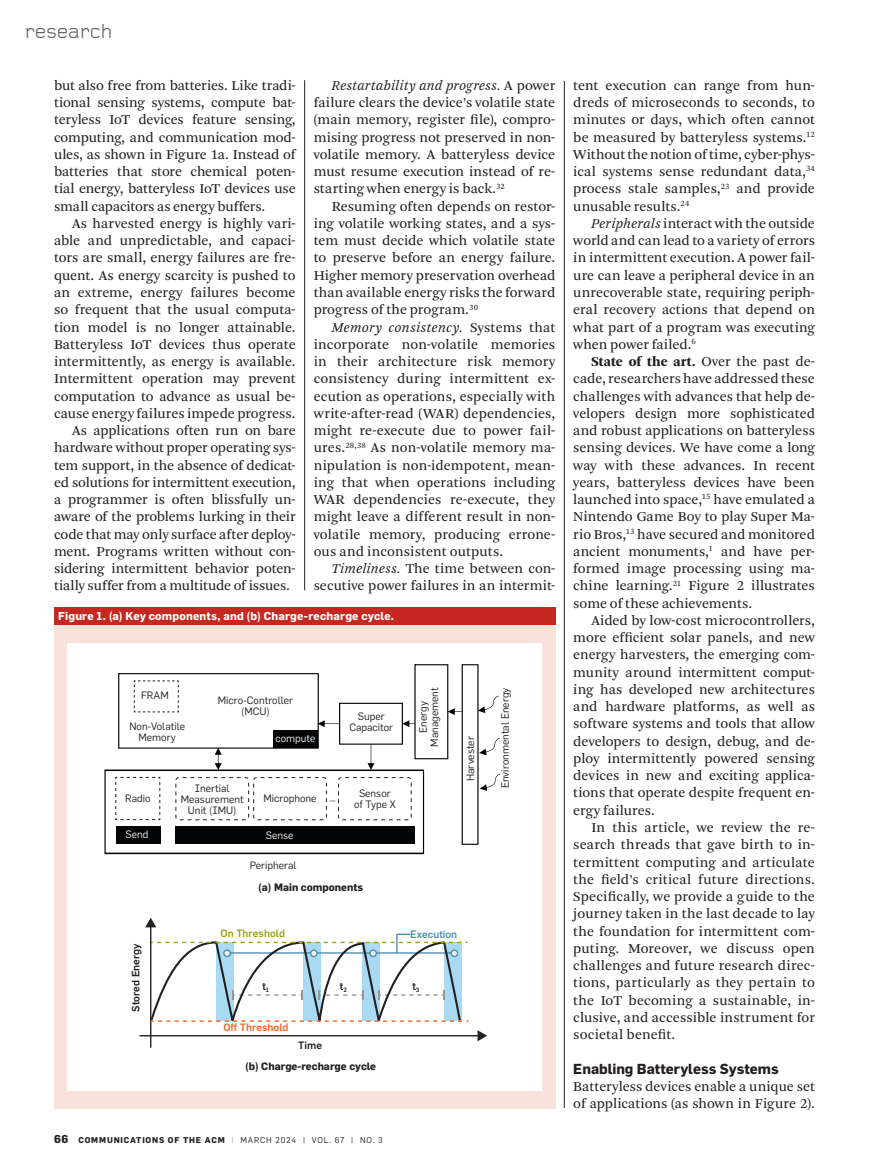
<style>
.page{position:relative;width:878px;height:1175px;background:#fff}
.page>*{position:absolute;margin:0;border:0;box-sizing:border-box;transform-origin:0 0}
.t1{font:21px "Foundry Gridnik";letter-spacing:-.015em;color:#636466}
.Text_justified_indent{font:14.25px/17.2px "Arnhem Blond";color:#231f20;text-align:justify}
.Text_justified_no_indent{font:14.25px/17.2px "Arnhem Blond";letter-spacing:.01em;color:#231f20}
.Text_subhead{font:700 14.25px "Flama";color:#231f20}
.Figure_Table_Title{font:700 11.25px "Flama";letter-spacing:.015em;color:#fff}
.t2{font:10.5px/11.1px "Flama";color:#231f20;text-align:center}
.t3{font:700 10.5px/22.4px "Flama";color:#231f20}
.t4{font:500 10.5px "Flama";color:#231f20}
.t5{font:10.5px "Flama";color:#f2f2f3}
.t6{font:500 10.5px "Flama";color:#f26522}
.t7{font:500 10.5px "Flama";color:#98a118}
.t8{font:500 10.5px "Flama";color:#5090b3}
.t9{font:700 8.25px "Flama";letter-spacing:.1em;color:#231f20}
.s1{font-style:italic}
.s2{font-weight:400}
.s3{font-size:11.25px}
.s4{font-weight:400;color:#949698}
.s5{font-family:"Arnhem";font-weight:900}
</style>
<div class="page">
<hr style="left:564px;top:81px;width:1px;height:1027px;background:#231f20">
<div style="left:54px;top:625px;width:501px;height:483px;background:#f7e3d9"></div>
<div style="left:54px;top:607px;width:501px;height:18px;background:#c52820"></div>
<div style="left:68px;top:643px;width:474px;height:447px;background:#fff"></div>
<svg style="left:151px;top:933px;width:317px;height:95px"></svg>
<hr style="left:139px;top:1035px;width:340px;height:1px;background:#231f20">
<svg style="left:477px;top:1030px;width:10px;height:11px"></svg>
<hr style="left:150px;top:925px;width:1px;height:122px;background:#231f20">
<svg style="left:145px;top:918px;width:11px;height:9px"></svg>
<svg style="left:104px;top:664px;width:396px;height:190px"></svg>
<div style="left:175px;top:777px;width:74px;height:43px;border:1px dashed #231f20;border-radius:3px"></div>
<div style="left:253px;top:777px;width:74px;height:43px;border:1px dashed #231f20;border-radius:3px"></div>
<div style="left:338px;top:777px;width:73px;height:43px;border:1px dashed #231f20;border-radius:3px"></div>
<hr style="left:304px;top:80px;width:1px;height:510px;background:#231f20">
<h1 class="t1" style="left:25px;top:19px;width:89px">research</h1>
<p class="Text_justified_indent" style="left:54px;top:77px;width:244px">but also free from batteries. Like tradi&shy;tional sensing systems, compute bat&shy;teryless IoT devices feature sensing, computing, and communication mod&shy;ules, as shown in Figure 1a. Instead of batteries that store chemical poten&shy;tial energy, batteryless IoT devices use small capacitors as energy buffers.</p>
<p class="Text_justified_indent" style="left:54px;top:215px;width:243px;text-indent:18px">As harvested energy is highly vari&shy;able and unpredictable, and capaci&shy;tors are small, energy failures are fre&shy;quent. As energy scarcity is pushed to an extreme, energy failures become so frequent that the usual computa&shy;tion model is no longer attainable.<br>Batteryless IoT devices thus operate intermittently, as energy is available.<br>Intermittent operation may prevent computation to advance as usual be&shy;cause energy failures impede progress.</p>
<p class="Text_justified_indent" style="left:54px;top:422px;width:243px;text-indent:18px">As applications often run on bare hardware without proper operating sys&shy;tem support, in the absence of dedicat&shy;ed solutions for intermittent execution, a programmer is often blissfully un&shy;aware of the problems lurking in their code that may only surface after deploy&shy;ment. Programs written without con&shy;sidering intermittent behavior poten&shy;tially suffer from a multitude of issues.</p>
<p class="Text_justified_indent" style="left:314px;top:77px;width:243px;text-indent:18px"><span class="s1">Restartability and progress.</span> A power failure clears the device’s volatile state (main memory, register file), compro&shy;mising progress not preserved in non&shy;volatile memory. A batteryless device must resume execution instead of re&shy;starting when energy is back.<sup>32</sup></p>
<p class="Text_justified_indent" style="left:314px;top:198px;width:243px;text-indent:18px">Resuming often depends on restor&shy;ing volatile working states, and a sys&shy;tem must decide which volatile state to preserve before an energy failure.<br>Higher memory preservation overhead than available energy risks the forward progress of the program.<sup>30</sup></p>
<p class="Text_justified_indent" style="left:314px;top:318px;width:244px;text-indent:18px"><span class="s1">Memory consistency.</span> Systems that incorporate non-volatile memories in their architecture risk memory consistency during intermittent ex&shy;ecution as operations, especially with write-after-read (WAR) dependencies, might re-execute due to power fail&shy;ures.<sup>28,38</sup> As non-volatile memory ma&shy;nipulation is non-idempotent, mean&shy;ing that when operations including WAR dependencies re-execute, they might leave a different result in non&shy;volatile memory, producing errone&shy;ous and inconsistent outputs.</p>
<p class="Text_justified_indent" style="left:314px;top:560px;width:243px;text-align:right"><span class="s1">Timeliness.</span> The time between con&shy;secutive power failures in an intermit-</p>
<p class="Figure_Table_Title" style="left:58px;top:609px;width:337px">Figure 1. (a) Key components, and (b) Charge-recharge cycle.</p>
<p class="t2" style="left:141px;top:689px;width:29px">FRAM</p>
<p class="t2" style="left:129px;top:720px;width:57px">Non-Volatile<br>Memory</p>
<p class="t2" style="left:218px;top:694px;width:77px">Micro-Controller (MCU)</p>
<p class="t5" style="left:275px;top:732px;width:41px">compute</p>
<p class="t2" style="left:349px;top:710px;width:45px">Super<br>Capacitor</p>
<p class="t2" style="left:125px;top:792px;width:27px">Radio</p>
<p class="t2" style="left:181px;top:782px;width:64px">Inertial<br>Measurement<br>Unit (IMU)</p>
<p class="t2" style="left:263px;top:792px;width:54px">Microphone</p>
<p class="t2" style="left:330px;top:791px;width:7px">_</p>
<p class="t2" style="left:354px;top:787px;width:43px">Sensor of Type X</p>
<p class="t5" style="left:126px;top:827px;width:24px">Send</p>
<p class="t5" style="left:266px;top:828px;width:29px">Sense</p>
<p class="t3" style="left:258px;top:853px;width:106px;text-indent:-9px"><span class="s2">Peripheral<br></span>(a) Main components</p>
<p class="t2" style="left:417px;top:747px;width:61px;rotate:-90deg">Energy<br>Management</p>
<p class="t2" style="left:464px;top:781px;width:46px;rotate:-90deg">Harvester</p>
<p class="t4" style="left:129px;top:1011px;width:70px;rotate:-90deg">Stored Energy</p>
<p class="t7" style="left:220px;top:927px;width:66px">On Threshold</p>
<p class="t8" style="left:410px;top:928px;width:49px">Execution</p>
<p class="t4" style="left:262px;top:979px;width:8px">t<sub>1</sub></p>
<p class="t4" style="left:340px;top:979px;width:8px">t<sub>2</sub></p>
<p class="t4" style="left:412px;top:979px;width:9px">t<sub>3</sub></p>
<p class="t6" style="left:223px;top:1020px;width:67px">Off Threshold</p>
<p class="t4" style="left:298px;top:1039px;width:25px">Time</p>
<p class="t3" style="left:245px;top:1054px;width:132px">(b) Charge-recharge cycle</p>
<p class="t9" style="left:54px;top:1134px;width:330px"><span class="s3">66</span> COMMUNICATIONS OF THE ACM <span class="s4">|</span> <span class="s2">MARCH 2024 | VOL. 67 | NO. 3</span></p>
<p class="t2" style="left:499px;top:788px;width:102px;rotate:-90deg">Environmental Energy</p>
<p class="Text_justified_indent" style="left:573px;top:77px;width:243px">tent execution can range from hun&shy;dreds of microseconds to seconds, to minutes or days, which often cannot be measured by batteryless systems.<sup>12<br></sup>Without the notion of time, cyber-phys&shy;ical systems sense redundant data,<sup>34 </sup>process stale samples,<sup>23</sup> and provide unusable results.<sup>24</sup></p>
<p class="Text_justified_indent" style="left:573px;top:215px;width:243px;text-indent:18px"><span class="s1">Peripherals</span> interact with the outside world and can lead to a variety of errors in intermittent execution. A power fail&shy;ure can leave a peripheral device in an unrecoverable state, requiring periph&shy;eral recovery actions that depend on what part of a program was executing when power failed.<sup>6</sup></p>
<p class="Text_justified_indent" style="left:573px;top:353px;width:243px;text-indent:18px"><span class="s5">State of the art.</span> Over the past de&shy;cade, researchers have addressed these challenges with advances that help de&shy;velopers design more sophisticated and robust applications on batteryless sensing devices. We have come a long way with these advances. In recent years, batteryless devices have been launched into space,<sup>15</sup> have emulated a Nintendo Game Boy to play Super Ma&shy;rio Bros,<sup>13</sup> have secured and monitored ancient monuments,<sup>1</sup> and have per&shy;formed image processing using ma&shy;chine learning.<sup>21</sup> Figure 2 illustrates some of these achievements.</p>
<p class="Text_justified_indent" style="left:573px;top:612px;width:243px;text-indent:18px">Aided by low-cost microcontrollers, more efficient solar panels, and new energy harvesters, the emerging com&shy;munity around intermittent comput&shy;ing has developed new architectures and hardware platforms, as well as software systems and tools that allow developers to design, debug, and de&shy;ploy intermittently powered sensing devices in new and exciting applica&shy;tions that operate despite frequent en&shy;ergy failures.</p>
<p class="Text_justified_indent" style="left:573px;top:819px;width:244px;text-indent:18px">In this article, we review the re&shy;search threads that gave birth to in&shy;termittent computing and articulate the field’s critical future directions.<br>Specifically, we provide a guide to the journey taken in the last decade to lay the foundation for intermittent com&shy;puting. Moreover, we discuss open challenges and future research direc&shy;tions, particularly as they pertain to the IoT becoming a sustainable, in&shy;clusive, and accessible instrument for societal benefit.</p>
<p class="Text_subhead" style="left:573px;top:1059px;width:207px">Enabling Batteryless Systems</p>
<p class="Text_justified_no_indent" style="left:573px;top:1077px;width:243px">Batteryless devices enable a unique set of applications (as shown in Figure 2).</p>
</div>
